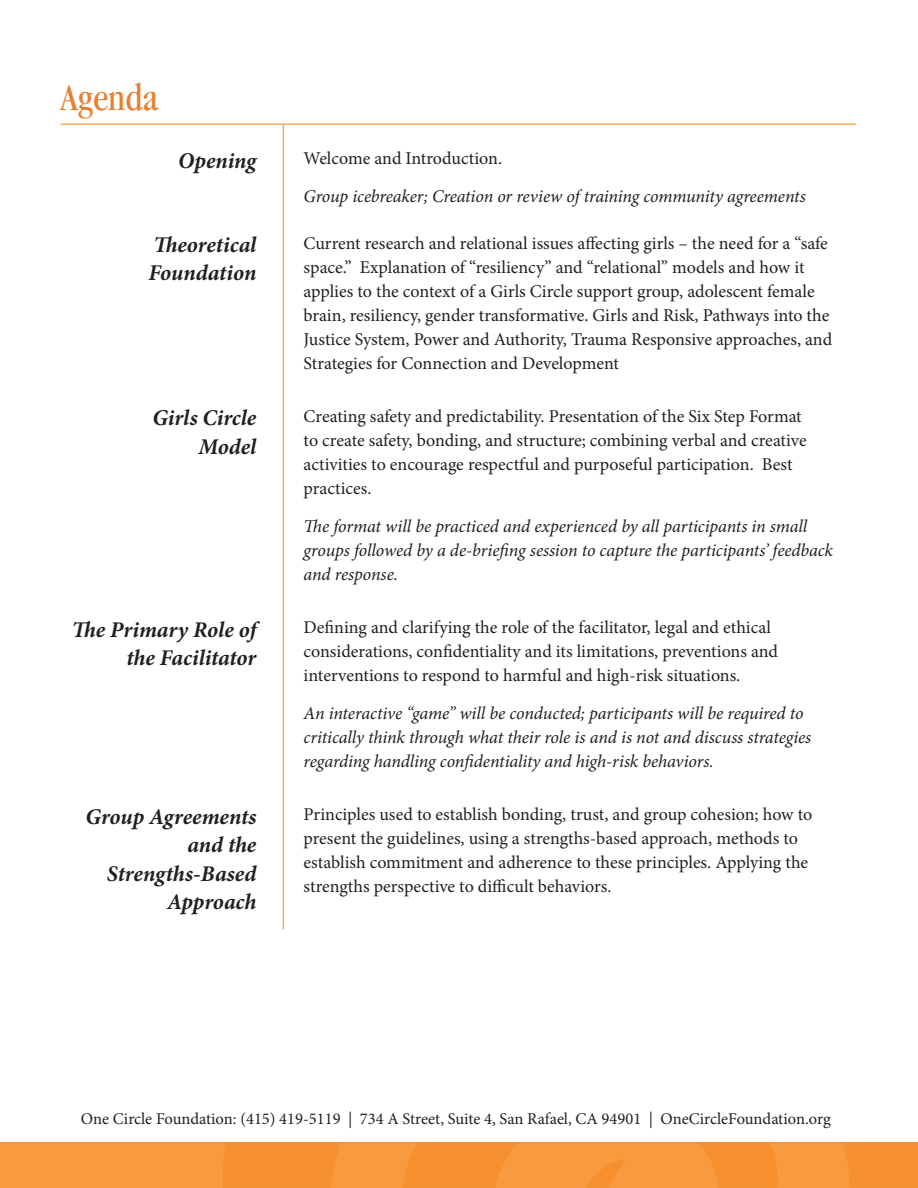
<style>
.page{position:relative;width:918px;height:1188px;background:#fff}
.page>*{position:absolute;margin:0;border:0;box-sizing:border-box;transform-origin:0 0}
.t1{font:condensed 39px "Garamond";color:#e58033}
.t2{font:italic 700 22.5px/28.5px "Minion Pro";letter-spacing:-.005em;color:#231f20;text-align:right}
.t3{font:18px/24px "Minion Pro";color:#231f20}
.t4{font:italic 18px/24px "Minion Pro";letter-spacing:-.01em;color:#231f20}
.t5{font:16.5px "Minion Pro";color:#231f20}
</style>
<div class="page">
<svg style="left:0;top:1143px;width:918px;height:45px;background:#f79637"></svg>
<hr style="left:283px;top:215px;width:1px;height:174px;background:#f9a75a">
<hr style="left:283px;top:389px;width:1px;height:211px;background:#f9a75a">
<hr style="left:283px;top:600px;width:1px;height:187px;background:#f9a75a">
<hr style="left:283px;top:787px;width:1px;height:142px;background:#f9a75a">
<hr style="left:61px;top:124px;width:222px;height:1px;background:#f89a3d">
<hr style="left:283px;top:124px;width:573px;height:1px;background:#f89a3d">
<hr style="left:283px;top:125px;width:1px;height:90px;background:#f9a75a">
<p class="t1" style="left:61px;top:76px;width:99px">Agenda</p>
<p class="t2" style="left:178px;top:147px;width:80px">Opening</p>
<p class="t3" style="left:304px;top:147px;width:200px">Welcome and Introduction.</p>
<p class="t4" style="left:304px;top:184px;width:504px">Group icebreaker; Creation or review of training community agreements</p>
<p class="t2" style="left:153px;top:231px;width:104px">Theoretical</p>
<p class="t2" style="left:149px;top:260px;width:109px">Foundation</p>
<p class="t3" style="left:304px;top:231px;width:530px">Current research and relational issues affecting girls – the need for a “safe space.” Explanation of “resiliency” and “relational” models and how it applies to the context of a Girls Circle support group, adolescent female brain, resiliency, gender transformative. Girls and Risk, Pathways into the Justice System, Power and Authority, Trauma Responsive approaches, and Strategies for Connection and Development</p>
<p class="t2" style="left:153px;top:405px;width:105px">Girls Circle<br>Model</p>
<p class="t3" style="left:304px;top:405px;width:505px">Creating safety and predictability. Presentation of the Six Step Format to create safety, bonding, and structure; combining verbal and creative activities to encourage respectful and purposeful participation. Best practices.</p>
<p class="t4" style="left:304px;top:514px;width:531px">The format will be practiced and experienced by all participants in small groups followed by a de-briefing session to capture the participants’ feedback and response.</p>
<p class="t2" style="left:72px;top:616px;width:186px">The Primary Role of the Facilitator</p>
<p class="t3" style="left:304px;top:616px;width:476px">Defining and clarifying the role of the facilitator, legal and ethical considerations, confidentiality and its limitations, preventions and interventions to respond to harmful and high-risk situations.</p>
<p class="t4" style="left:304px;top:701px;width:509px">An interactive “game” will be conducted; participants will be required to critically think through what their role is and is not and discuss strategies regarding handling confidentiality and high-risk behaviors.</p>
<p class="t2" style="left:86px;top:803px;width:172px">Group Agreements and the<br>Strengths-Based<br>Approach</p>
<p class="t3" style="left:304px;top:803px;width:510px">Principles used to establish bonding, trust, and group cohesion; how to present the guidelines, using a strengths-based approach, methods to establish commitment and adherence to these principles. Applying the strengths perspective to difficult behaviors.</p>
<p class="t5" style="left:81px;top:1108px;width:751px">One Circle Foundation: (415) 419-5119 | 734 A Street, Suite 4, San Rafael, CA 94901 | OneCircleFoundation.org</p>
</div>
